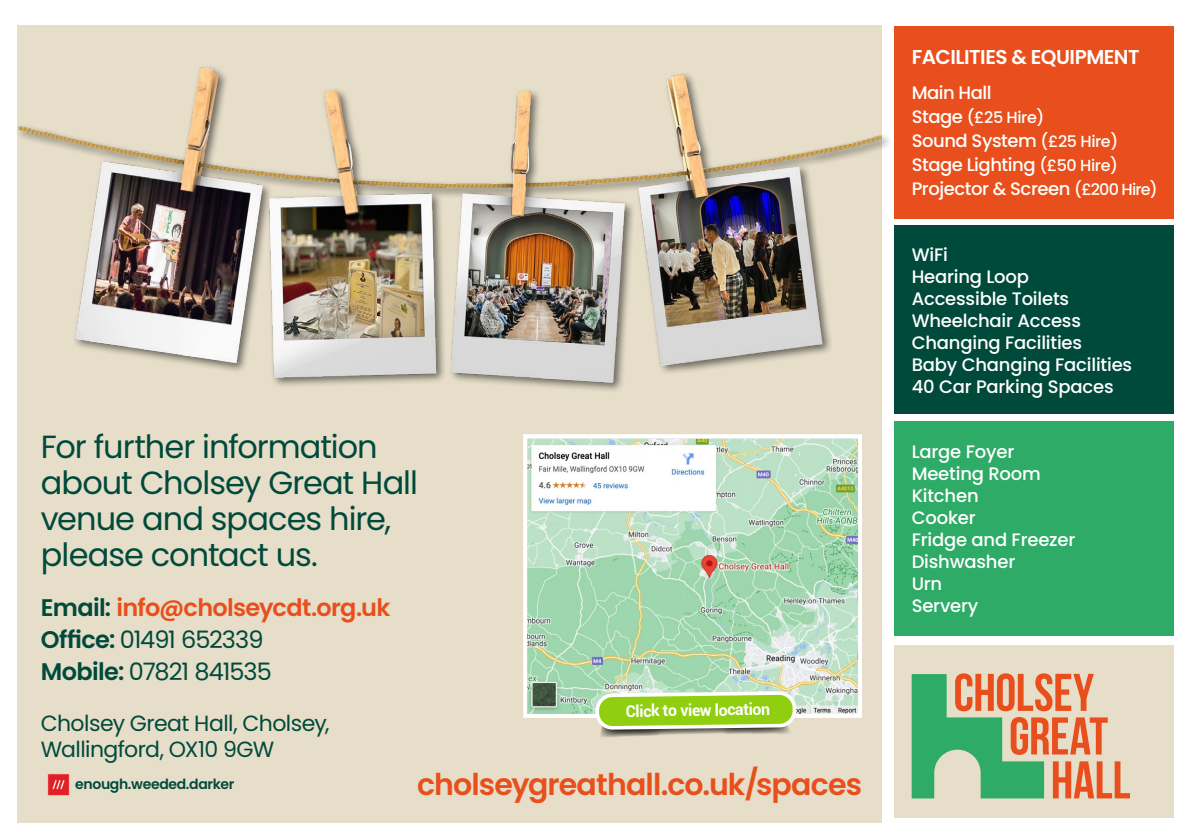
<style>
.page{position:relative;width:1191px;height:840px;background:#fff}
.page>*{position:absolute;margin:0;border:0;box-sizing:border-box;transform-origin:0 0}
.t1{font:32px/36px "Poppins";letter-spacing:-.03em;color:#004a3c}
.t2{font:600 30px "Poppins";letter-spacing:-.03em;color:#e84f1c}
.t3{font:600 24px/32px "Poppins";letter-spacing:-.03em;color:#e84f1c}
.t4{font:22px/26px "Poppins";letter-spacing:-.025em;color:#004a3c}
.t5{font:600 20px "Poppins";letter-spacing:-.025em;color:#fff}
.t6{font:500 18px/22px "Poppins";letter-spacing:-.01em;color:#fff}
.t7{font:700 16px "Roboto";color:#fff}
.t8{font:500 16px "Poppins";letter-spacing:-.025em;color:#fff}
.t9{font:600 14px "Poppins";letter-spacing:-.025em;color:#004a3c}
.s1{color:#004a3c}
.s2{font-weight:400;color:#004a3c}
.s3{font-size:18px}
.s4{font-size:16px}
</style>
<div class="page">
<div style="left:17px;top:26px;width:865px;height:796px;background:#e6dec9"></div>
<img style="left:18px;top:67px;width:864px;height:324px">
<div style="left:894px;top:26px;width:280px;height:192px;background:#e84f1c"></div>
<div style="left:894px;top:421px;width:280px;height:214px;background:#2eab66"></div>
<div style="left:894px;top:225px;width:280px;height:188px;background:#004a3c"></div>
<div style="left:894px;top:645px;width:280px;height:172px;background:#e6dec9"></div>
<svg style="left:911px;top:673px;width:219px;height:125px"></svg>
<img style="left:528px;top:439px;width:329px;height:273px">
<div style="left:523px;top:434px;width:339px;height:283px;border:4px solid #fff"></div>
<svg style="left:593px;top:691px;width:205px;height:46px;background:#a9cf5c"></svg>
<img style="left:47px;top:774px;width:23px;height:22px">
<h1 class="t1" style="left:41px;top:428px;width:379px">For further information about Cholsey Great Hall venue and spaces hire, please contact us.</h1>
<h3 class="t3" style="left:41px;top:591px;width:351px"><span class="s1">Email:</span> info@cholseycdt.org.uk<br><span class="s1">Office:</span> <span class="s2">01491 652339<br></span><span class="s1">Mobile:</span> <span class="s2">07821 841535</span></h3>
<p class="t4" style="left:41px;top:709px;width:290px">Cholsey Great Hall, Cholsey,<br>Wallingford, OX10 9GW</p>
<p class="t9" style="left:75px;top:775px;width:161px">enough.weeded.darker</p>
<p class="t7" style="left:625px;top:699px;width:146px;rotate:-1deg">Click to view location</p>
<h2 class="t2" style="left:417px;top:766px;width:446px">cholseygreathall.co.uk/spaces</h2>
<p class="t5" style="left:911px;top:45px;width:229px">FACILITIES &amp; EQUIPMENT</p>
<p class="t6" style="left:911px;top:82px;width:81px">Main Hall</p>
<p class="t8" style="left:911px;top:108px;width:134px"><span class="s3">Stage</span> (£25 Hire)</p>
<p class="t6" style="left:911px;top:129px;width:248px;line-height:24px">Sound System <span class="s4">(£25 Hire)<br></span>Stage Lighting <span class="s4">(£50 Hire)<br></span>Projector &amp; Screen <span class="s4">(£200 Hire)</span></p>
<p class="t6" style="left:911px;top:244px;width:222px">WiFi<br>Hearing Loop<br>Accessible Toilets<br>Wheelchair Access<br>Changing Facilities<br>Baby Changing Facilities<br>40 Car Parking Spaces</p>
<p class="t6" style="left:911px;top:440px;width:165px">Large Foyer<br>Meeting Room<br>Kitchen<br>Cooker<br>Fridge and Freezer<br>Dishwasher<br>Urn<br>Servery</p>
</div>
